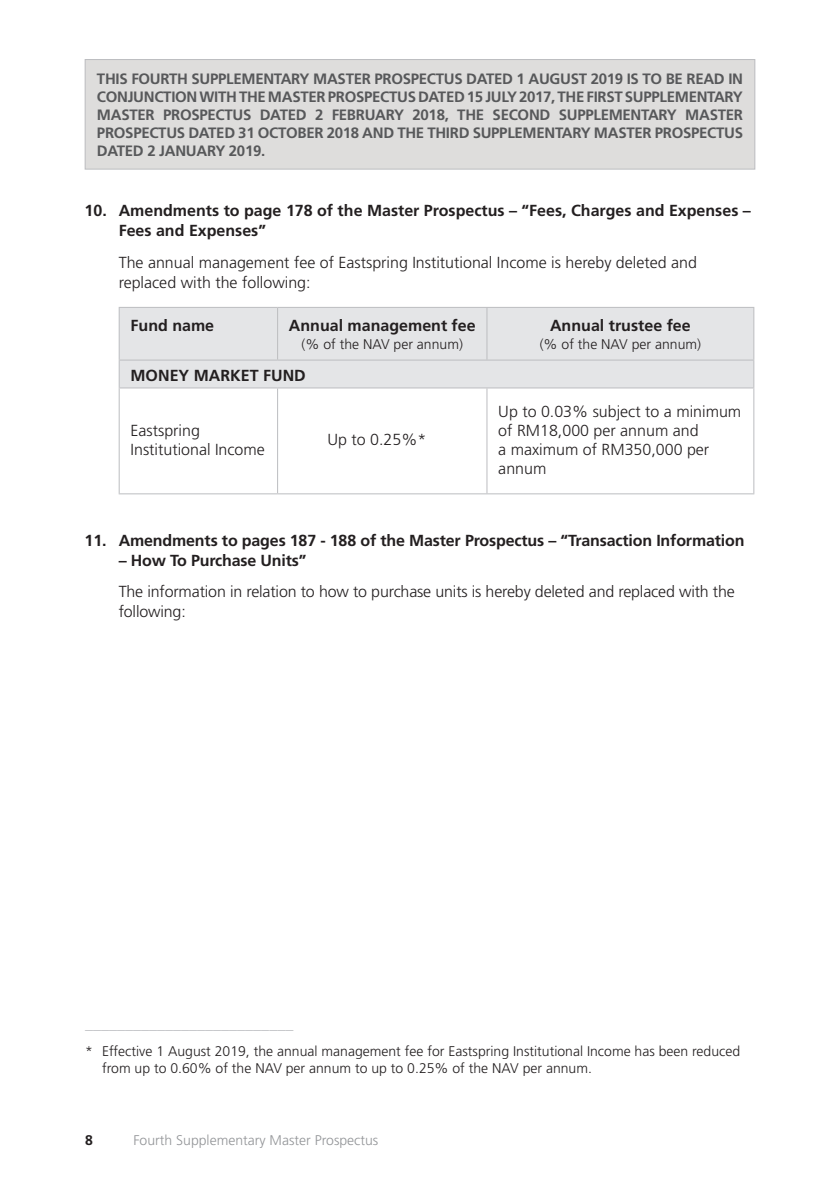
<style>
.page{position:relative;width:840px;height:1191px;background:#fff}
.page>*{position:absolute;margin:0;border:0;box-sizing:border-box;transform-origin:0 0}
.t1{font:300 16px/19px "Frutiger";color:#231f20}
.t2{font:700 16px/20px "Frutiger";color:#231f20}
.t3{font:300 16px "Frutiger";color:#bcbdc0}
.t4{font:700 15px/18px "Frutiger";letter-spacing:-.02em;color:#57585a;text-align:justify}
.t5{font:300 14px/17px "Frutiger";color:#231f20}
.t6{font:300 14px "Frutiger";color:#939598}
.t7{font:700 14px "Frutiger";color:#231f20}
</style>
<div class="page">
<div style="left:85px;top:60px;width:669px;height:109px;background:#dedddc"></div>
<div style="left:85px;top:59px;width:670px;height:111px;border:1px solid #bcbdc0"></div>
<div style="left:120px;top:308px;width:633px;height:79px;background:#e4e5e7"></div>
<hr style="left:119px;top:307px;width:158px;height:1px;background:#bcbdc0">
<hr style="left:119px;top:308px;width:1px;height:51px;background:#bcbdc0">
<hr style="left:277px;top:307px;width:209px;height:1px;background:#bcbdc0">
<hr style="left:277px;top:308px;width:1px;height:51px;background:#bcbdc0">
<hr style="left:486px;top:307px;width:268px;height:1px;background:#bcbdc0">
<hr style="left:486px;top:308px;width:1px;height:51px;background:#bcbdc0">
<hr style="left:753px;top:308px;width:1px;height:51px;background:#bcbdc0">
<hr style="left:119px;top:359px;width:158px;height:1px;background:#bcbdc0">
<svg style="left:119px;top:360px;width:1px;height:27px"></svg>
<hr style="left:277px;top:359px;width:209px;height:1px;background:#bcbdc0">
<hr style="left:486px;top:359px;width:268px;height:1px;background:#bcbdc0">
<svg style="left:753px;top:360px;width:1px;height:27px"></svg>
<hr style="left:119px;top:387px;width:158px;height:1px;background:#bcbdc0">
<hr style="left:119px;top:388px;width:1px;height:105px;background:#bcbdc0">
<hr style="left:277px;top:387px;width:209px;height:1px;background:#bcbdc0">
<hr style="left:277px;top:388px;width:1px;height:105px;background:#bcbdc0">
<hr style="left:486px;top:387px;width:268px;height:1px;background:#bcbdc0">
<hr style="left:486px;top:388px;width:1px;height:105px;background:#bcbdc0">
<hr style="left:753px;top:388px;width:1px;height:105px;background:#bcbdc0">
<hr style="left:119px;top:493px;width:158px;height:1px;background:#bcbdc0">
<hr style="left:277px;top:493px;width:209px;height:1px;background:#bcbdc0">
<hr style="left:486px;top:493px;width:268px;height:1px;background:#bcbdc0">
<p class="t4" style="left:97px;top:70px;width:647px">THIS FOURTH SUPPLEMENTARY MASTER PROSPECTUS DATED 1 AUGUST 2019 IS TO BE READ IN CONJUNCTION WITH THE MASTER PROSPECTUS DATED 15 JULY 2017, THE FIRST SUPPLEMENTARY MASTER PROSPECTUS DATED 2 FEBRUARY 2018, THE SECOND SUPPLEMENTARY MASTER PROSPECTUS DATED 31 OCTOBER 2018 AND THE THIRD SUPPLEMENTARY MASTER PROSPECTUS DATED 2 JANUARY 2019.</p>
<p class="t2" style="left:119px;top:200px;width:633px;text-indent:-34px">10. Amendments to page 178 of the Master Prospectus – “Fees, Charges and Expenses –<br>Fees and Expenses”</p>
<p class="t1" style="left:119px;top:252px;width:579px;line-height:20px">The annual management fee of Eastspring Institutional Income is hereby deleted and replaced with the following:</p>
<p class="t2" style="left:130px;top:315px;width:85px">Fund name</p>
<p class="t2" style="left:289px;top:315px;width:188px">Annual management fee</p>
<p class="t5" style="left:301px;top:335px;width:163px">(% of the NAV per annum)</p>
<p class="t2" style="left:549px;top:315px;width:142px">Annual trustee fee</p>
<p class="t5" style="left:539px;top:335px;width:163px">(% of the NAV per annum)</p>
<p class="t2" style="left:130px;top:365px;width:177px">MONEY MARKET FUND</p>
<p class="t1" style="left:130px;top:421px;width:136px">Eastspring<br>Institutional Income</p>
<p class="t1" style="left:327px;top:430px;width:100px">Up to 0.25%*</p>
<p class="t1" style="left:498px;top:402px;width:244px">Up to 0.03% subject to a minimum of RM18,000 per annum and<br>a maximum of RM350,000 per annum</p>
<p class="t2" style="left:85px;top:530px;width:661px">11. Amendments to pages 187 - 188 of the Master Prospectus – “Transaction Information</p>
<p class="t2" style="left:119px;top:550px;width:189px">– How To Purchase Units”</p>
<p class="t1" style="left:119px;top:582px;width:617px;line-height:20px">The information in relation to how to purchase units is hereby deleted and replaced with the following:</p>
<p class="t3" style="left:85px;top:1014px;width:210px">__________________________</p>
<p class="t5" style="left:102px;top:1042px;width:639px;text-indent:-17px">* Effective 1 August 2019, the annual management fee for Eastspring Institutional Income has been reduced from up to 0.60% of the NAV per annum to up to 0.25% of the NAV per annum.</p>
<p class="t7" style="left:85px;top:1131px;width:9px">8</p>
<p class="t6" style="left:133px;top:1132px;width:246px">Fourth Supplementary Master Prospectus</p>
</div>
